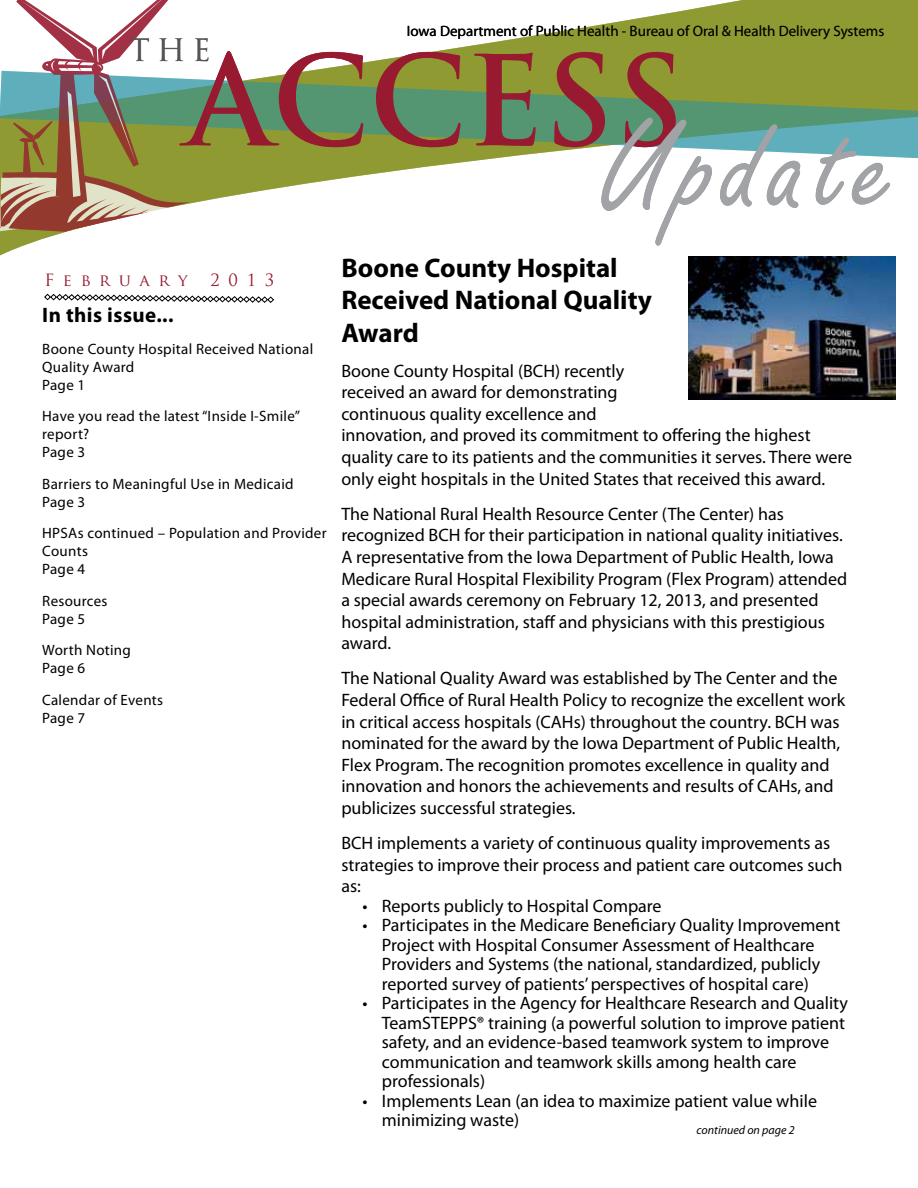
<style>
.page{position:relative;width:918px;height:1188px;background:#fff}
.page>*{position:absolute;margin:0;border:0;box-sizing:border-box;transform-origin:0 0}
.t1{font:139.5px "Freestyle Script";letter-spacing:.06em;color:#a1a3a6}
.t2{font:700 121.5px "Trajan Pro";color:#981a31}
.t3{font:30px "Trajan Pro";color:#565659}
.t4{font:700 27px/32.4px "Myriad Pro";color:#000}
.t5{font:700 21px "Myriad Pro";letter-spacing:.02em;color:#000}
.t6{font:18px/21.6px "Myriad Pro";color:#000}
.t7{font:16.5px "Trajan Pro";letter-spacing:.53em;color:#981a31}
.t8{font:15px/18px "Myriad Pro";letter-spacing:.02em;color:#000}
.t9{font:15px "Myriad Pro";color:#000}
.t10{font:italic 12px "Myriad Pro";color:#000}
</style>
<div class="page">
<img style="left:688px;top:320px;width:207px;height:80px">
<svg style="left:0;top:0;width:918px;height:320px"></svg>
<svg style="left:224px;top:71px;width:694px;height:87px;background:#769f67"></svg>
<svg style="left:0;top:0;width:224px;height:232px"></svg>
<p class="t9" style="left:407px;top:22px;width:479px">Iowa Department of Public Health - Bureau of Oral &amp; Health Delivery Systems</p>
<h3 class="t3" style="left:129px;top:31px;width:83px">THE</h3>
<h2 class="t2" style="left:187px;top:25px;width:499px">ACCESS</h2>
<h1 class="t1" style="left:600px;top:91px;width:298px">Update</h1>
<p class="t7" style="left:44px;top:270px;width:145px">February</p>
<p class="t7" style="left:210px;top:270px;width:65px">2013</p>
<p class="t5" style="left:42px;top:302px;width:133px">In this issue...</p>
<p class="t8" style="left:42px;top:340px;width:273px">Boone County Hospital Received National<br>Quality Award<br>Page 1</p>
<p class="t8" style="left:42px;top:407px;width:259px">Have you read the latest “Inside I-Smile” report?<br>Page 3</p>
<p class="t8" style="left:42px;top:475px;width:253px">Barriers to Meaningful Use in Medicaid<br>Page 3</p>
<p class="t8" style="left:42px;top:524px;width:286px">HPSAs continued – Population and Provider<br>Counts<br>Page 4</p>
<p class="t8" style="left:42px;top:592px;width:67px">Resources<br>Page 5</p>
<p class="t8" style="left:42px;top:641px;width:90px">Worth Noting<br>Page 6</p>
<p class="t8" style="left:42px;top:691px;width:122px">Calendar of Events<br>Page 7</p>
<h3 class="t4" style="left:341px;top:251px;width:312px">Boone County Hospital<br>Received National Quality<br>Award</h3>
<p class="t6" style="left:341px;top:360px;width:512px">Boone County Hospital (BCH) recently<br>received an award for demonstrating<br>continuous quality excellence and<br>innovation, and proved its commitment to offering the highest quality care to its patients and the communities it serves. There were only eight hospitals in the United States that received this award.</p>
<p class="t6" style="left:341px;top:503px;width:507px">The National Rural Health Resource Center (The Center) has recognized BCH for their participation in national quality initiatives.<br>A representative from the Iowa Department of Public Health, Iowa Medicare Rural Hospital Flexibility Program (Flex Program) attended a special awards ceremony on February 12, 2013, and presented hospital administration, staff and physicians with this prestigious award.</p>
<p class="t6" style="left:341px;top:667px;width:505px">The National Quality Award was established by The Center and the Federal Office of Rural Health Policy to recognize the excellent work in critical access hospitals (CAHs) throughout the country. BCH was nominated for the award by the Iowa Department of Public Health, Flex Program. The recognition promotes excellence in quality and innovation and honors the achievements and results of CAHs, and publicizes successful strategies.</p>
<p class="t6" style="left:341px;top:832px;width:503px">BCH implements a variety of continuous quality improvements as strategies to improve their process and patient care outcomes such as:</p>
<p class="t6" style="left:362px;top:895px;width:301px">• Reports publicly to Hospital Compare</p>
<p class="t6" style="left:382px;top:915px;width:460px;line-height:19.5px;text-indent:-19px">• Participates in the Medicare Beneficiary Quality Improvement Project with Hospital Consumer Assessment of Healthcare Providers and Systems (the national, standardized, publicly reported survey of patients’ perspectives of hospital care)</p>
<p class="t6" style="left:382px;top:993px;width:467px;line-height:19.5px;text-indent:-19px">• Participates in the Agency for Healthcare Research and Quality TeamSTEPPS® training (a powerful solution to improve patient safety, and an evidence-based teamwork system to improve communication and teamwork skills among health care professionals)</p>
<p class="t6" style="left:382px;top:1091px;width:437px;line-height:19.5px;text-indent:-19px">• Implements Lean (an idea to maximize patient value while minimizing waste)</p>
<p class="t10" style="left:697px;top:1123px;width:99px">continued on page 2</p>
</div>
